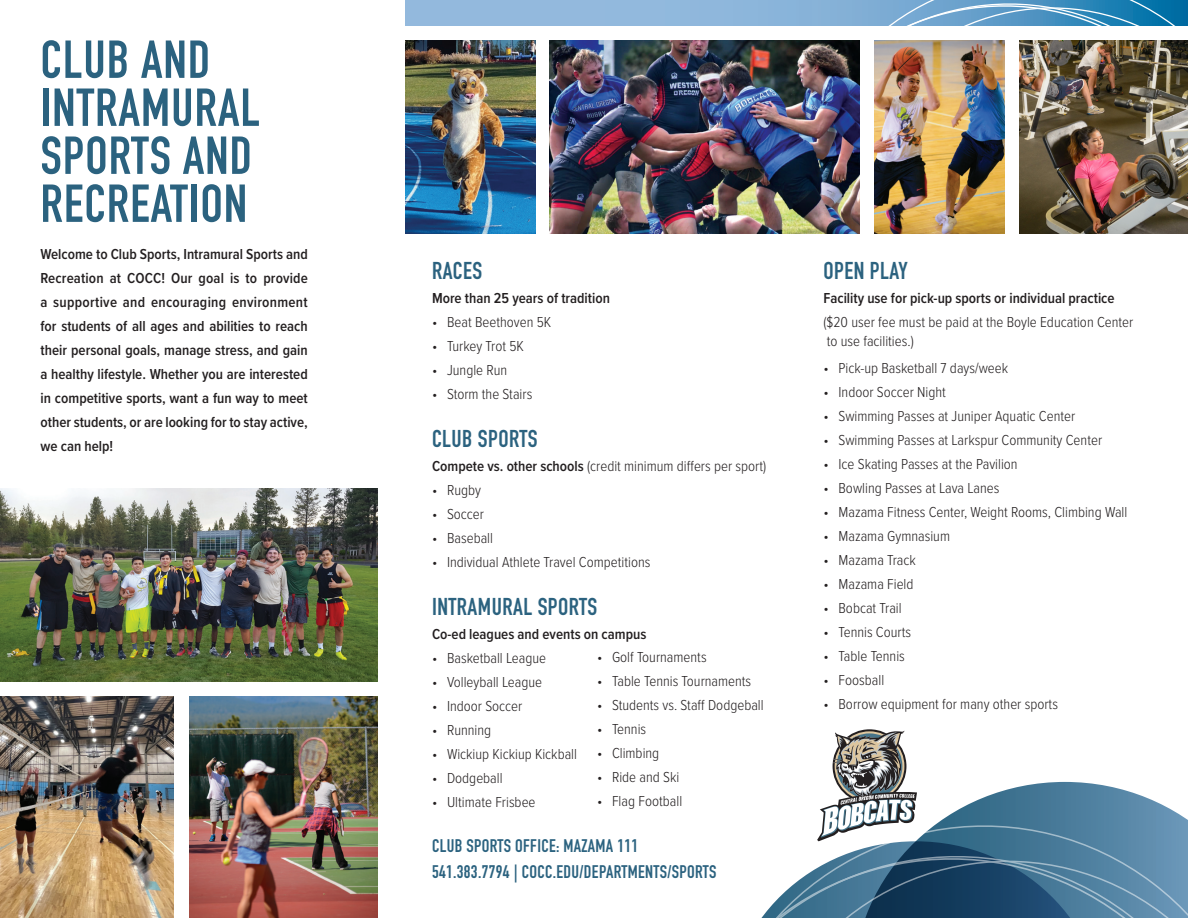
<style>
.page{position:relative;width:1188px;height:918px;background:#fff}
.page>*{position:absolute;margin:0;border:0;box-sizing:border-box;transform-origin:0 0}
.t1{font:700 52.5px/48px "DIN Condensed";letter-spacing:.02em;color:#2b627f}
.DIN_subhead{font:700 24px "DIN Condensed";letter-spacing:.02em;color:#2b627f}
.DIN_subhead-2{font:700 18px "DIN Condensed";letter-spacing:.02em;color:#2b627f}
.t2{font:300 15px/19.5px "Proxima Nova Cond";color:#231f20}
.intro_sales_paragrap{font:600 15px/24px "Proxima Nova Cond";color:#231f20;text-align:justify}
.body{font:600 15px "Proxima Nova Cond";color:#231f20}
.s1{font-weight:600}
</style>
<div class="page">
<div style="left:405px;top:0;width:783px;height:26px;background:#93b9dd"></div>
<svg style="left:787px;top:0;width:401px;height:26px"></svg>
<img style="left:550px;top:40px;width:310px;height:193px">
<img style="left:0;top:489px;width:378px;height:193px">
<img style="left:1020px;top:40px;width:168px;height:193px">
<img style="left:0;top:696px;width:174px;height:222px">
<img style="left:875px;top:40px;width:130px;height:193px">
<img style="left:189px;top:696px;width:189px;height:222px">
<svg style="left:761px;top:731px;width:427px;height:187px"></svg>
<img style="left:405px;top:40px;width:130px;height:193px">
<p class="t1" style="left:40px;top:35px;width:221px">CLUB AND<br>INTRAMURAL<br>SPORTS AND<br>RECREATION</p>
<p class="intro_sales_paragrap" style="left:40px;top:242px;width:269px">Welcome to Club Sports, Intramural Sports and Recreation at COCC! Our goal is to provide a supportive and encouraging environment for students of all ages and abilities to reach their personal goals, manage stress, and gain a healthy lifestyle. Whether you are interested in competitive sports, want a fun way to meet other students, or are looking for to stay active, we can help!</p>
<p class="DIN_subhead" style="left:432px;top:254px;width:52px">RACES</p>
<p class="body" style="left:432px;top:287px;width:180px">More than 25 years of tradition</p>
<p class="t2" style="left:432px;top:311px;width:121px">• Beat Beethoven 5K</p>
<p class="t2" style="left:432px;top:335px;width:93px">• Turkey Trot 5K</p>
<p class="t2" style="left:432px;top:359px;width:77px">• Jungle Run</p>
<p class="t2" style="left:432px;top:383px;width:102px">• Storm the Stairs</p>
<p class="DIN_subhead" style="left:432px;top:422px;width:107px">CLUB SPORTS</p>
<p class="t2" style="left:432px;top:455px;width:336px"><span class="s1">Compete vs. other schools</span> (credit minimum differs per sport)</p>
<p class="t2" style="left:432px;top:479px;width:51px">• Rugby</p>
<p class="t2" style="left:432px;top:503px;width:54px">• Soccer</p>
<p class="t2" style="left:432px;top:527px;width:63px">• Baseball</p>
<p class="t2" style="left:432px;top:551px;width:220px">• Individual Athlete Travel Competitions</p>
<p class="DIN_subhead" style="left:432px;top:590px;width:167px">INTRAMURAL SPORTS</p>
<p class="body" style="left:432px;top:623px;width:216px">Co-ed leagues and events on campus</p>
<p class="t2" style="left:432px;top:647px;width:116px">• Basketball League</p>
<p class="t2" style="left:432px;top:671px;width:112px">• Volleyball League</p>
<p class="t2" style="left:432px;top:695px;width:92px">• Indoor Soccer</p>
<p class="t2" style="left:432px;top:719px;width:61px">• Running</p>
<p class="t2" style="left:432px;top:743px;width:147px">• Wickiup Kickiup Kickball</p>
<p class="t2" style="left:432px;top:767px;width:72px">• Dodgeball</p>
<p class="t2" style="left:432px;top:791px;width:105px">• Ultimate Frisbee</p>
<p class="t2" style="left:597px;top:647px;width:111px">• Golf Tournaments</p>
<p class="t2" style="left:597px;top:671px;width:156px">• Table Tennis Tournaments</p>
<p class="t2" style="left:597px;top:695px;width:168px">• Students vs. Staff Dodgeball</p>
<p class="t2" style="left:597px;top:719px;width:51px">• Tennis</p>
<p class="t2" style="left:597px;top:743px;width:64px">• Climbing</p>
<p class="t2" style="left:597px;top:767px;width:84px">• Ride and Ski</p>
<p class="t2" style="left:597px;top:791px;width:87px">• Flag Football</p>
<p class="DIN_subhead-2" style="left:432px;top:834px;width:208px">CLUB SPORTS OFFICE: MAZAMA 111</p>
<p class="DIN_subhead-2" style="left:432px;top:859px;width:286px">541.383.7794 | COCC.EDU/DEPARTMENTS/SPORTS</p>
<p class="DIN_subhead" style="left:824px;top:254px;width:86px">OPEN PLAY</p>
<p class="body" style="left:824px;top:287px;width:293px">Facility use for pick-up sports or individual practice</p>
<p class="t2" style="left:824px;top:311px;width:311px">($20 user fee must be paid at the Boyle Education Center to use facilities.)</p>
<p class="t2" style="left:824px;top:358px;width:186px">• Pick-up Basketball 7 days/week</p>
<p class="t2" style="left:824px;top:382px;width:124px">• Indoor Soccer Night</p>
<p class="t2" style="left:824px;top:406px;width:253px">• Swimming Passes at Juniper Aquatic Center</p>
<p class="t2" style="left:824px;top:430px;width:280px">• Swimming Passes at Larkspur Community Center</p>
<p class="t2" style="left:824px;top:454px;width:196px">• Ice Skating Passes at the Pavilion</p>
<p class="t2" style="left:824px;top:478px;width:177px">• Bowling Passes at Lava Lanes</p>
<p class="t2" style="left:824px;top:502px;width:305px">• Mazama Fitness Center, Weight Rooms, Climbing Wall</p>
<p class="t2" style="left:824px;top:526px;width:128px">• Mazama Gymnasium</p>
<p class="t2" style="left:824px;top:550px;width:94px">• Mazama Track</p>
<p class="t2" style="left:824px;top:574px;width:92px">• Mazama Field</p>
<p class="t2" style="left:824px;top:598px;width:80px">• Bobcat Trail</p>
<p class="t2" style="left:824px;top:622px;width:89px">• Tennis Courts</p>
<p class="t2" style="left:824px;top:646px;width:83px">• Table Tennis</p>
<p class="t2" style="left:824px;top:670px;width:62px">• Foosball</p>
<p class="t2" style="left:824px;top:694px;width:236px">• Borrow equipment for many other sports</p>
</div>
